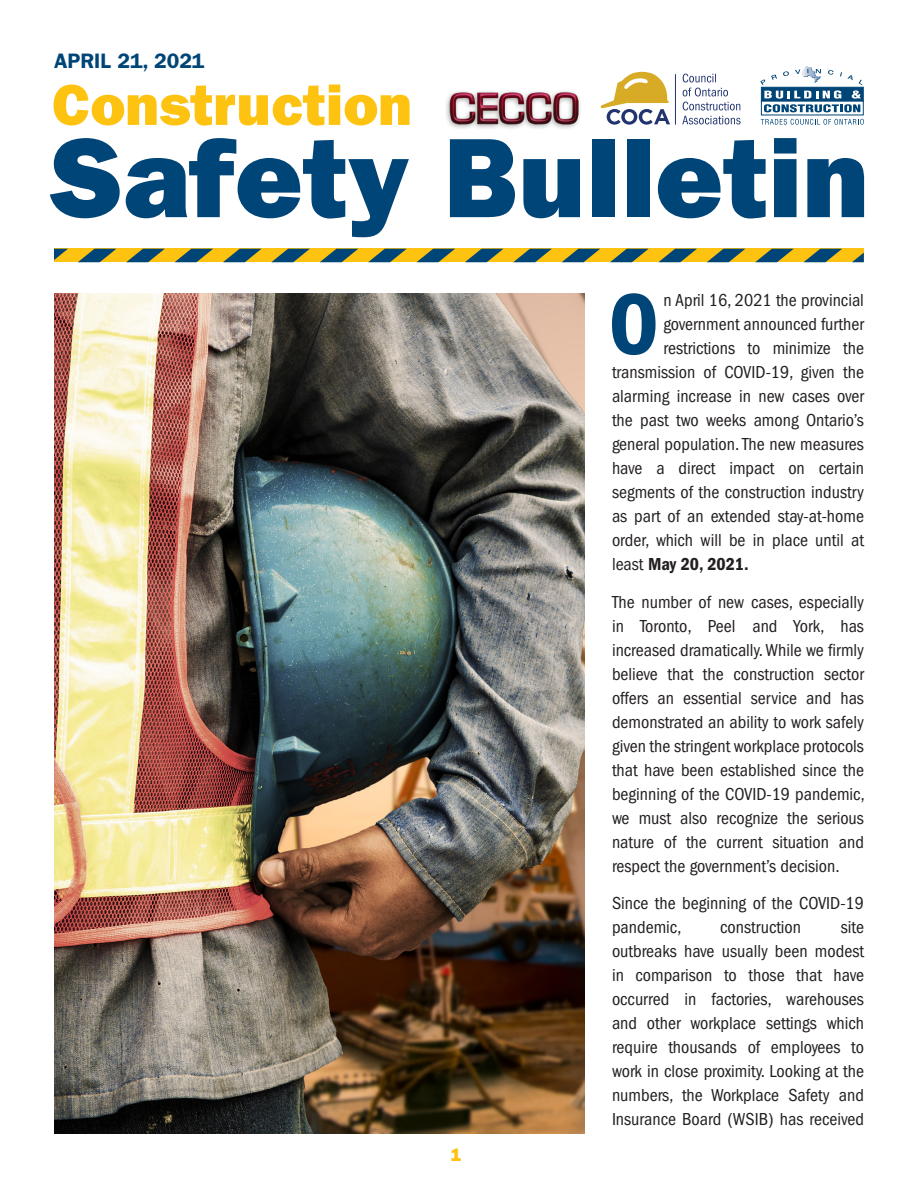
<style>
.page{position:relative;width:918px;height:1188px;background:#fff}
.page>*{position:absolute;margin:0;border:0;box-sizing:border-box;transform-origin:0 0}
.t1{font:113.55px "ITC Franklin Gothic Std Hvy";color:#004577}
.t2{font:90px "ITC Franklin Gothic Std Dm Cd";color:#004577}
.t3{font:58.05px "ITC Franklin Gothic Std Hvy";color:#fec210}
.t4{font:600 21px "ITC Franklin Gothic Std";color:#004577}
.t5{font:condensed 18px/24px "ITC Franklin Gothic Std";color:#231f20;text-align:justify}
.t6{font:18px "ITC Franklin Gothic Std Dm Cd";color:#231f20}
.t7{font:18px "ITC Franklin Gothic Std Hvy";color:#fec210}
.s1{font-family:"ITC Franklin Gothic Std";font-stretch:condensed}
</style>
<div class="page">
<svg style="left:862px;top:87px;width:2px;height:14px"></svg>
<svg style="left:761px;top:101px;width:103px;height:14px"></svg>
<svg style="left:761px;top:119px;width:103px;height:6px"></svg>
<svg style="left:760px;top:66px;width:102px;height:46px"></svg>
<img style="left:446px;top:91px;width:134px;height:38px">
<hr style="left:675px;top:74px;width:1px;height:51px;background:#22346f">
<svg style="left:601px;top:72px;width:69px;height:53px"></svg>
<svg style="left:682px;top:116px;width:59px;height:8px"></svg>
<svg style="left:683px;top:102px;width:57px;height:8px"></svg>
<svg style="left:683px;top:88px;width:45px;height:8px"></svg>
<svg style="left:683px;top:74px;width:33px;height:8px"></svg>
<div style="left:54px;top:249px;width:810px;height:13px;background:#fec210"></div>
<svg style="left:54px;top:249px;width:14px;height:11px"></svg>
<svg style="left:78px;top:249px;width:38px;height:13px"></svg>
<svg style="left:126px;top:249px;width:39px;height:13px"></svg>
<svg style="left:175px;top:249px;width:38px;height:13px"></svg>
<svg style="left:223px;top:249px;width:38px;height:13px"></svg>
<svg style="left:271px;top:249px;width:39px;height:13px"></svg>
<svg style="left:320px;top:249px;width:38px;height:13px"></svg>
<svg style="left:368px;top:249px;width:39px;height:13px"></svg>
<svg style="left:417px;top:249px;width:38px;height:13px"></svg>
<svg style="left:465px;top:249px;width:38px;height:13px"></svg>
<svg style="left:513px;top:249px;width:39px;height:13px"></svg>
<svg style="left:562px;top:249px;width:38px;height:13px"></svg>
<svg style="left:610px;top:249px;width:38px;height:13px"></svg>
<svg style="left:659px;top:249px;width:38px;height:13px"></svg>
<svg style="left:707px;top:249px;width:38px;height:13px"></svg>
<svg style="left:755px;top:249px;width:39px;height:13px"></svg>
<svg style="left:804px;top:249px;width:38px;height:13px"></svg>
<svg style="left:852px;top:253px;width:12px;height:9px"></svg>
<img style="left:54px;top:294px;width:531px;height:840px">
<p class="t4" style="left:54px;top:49px;width:152px">APRIL 21, 2021</p>
<p class="t3" style="left:52px;top:71px;width:361px">Construction</p>
<p class="t1" style="left:48px;top:111px;width:822px">Safety Bulletin</p>
<p class="t7" style="left:451px;top:1144px;width:12px">1</p>
<p class="t2" style="left:608px;top:273px;width:52px">O</p>
<p class="t5" style="left:664px;top:288px;width:202px">n April 16, 2021 the provincial</p>
<p class="t5" style="left:664px;top:312px;width:202px">government announced further</p>
<p class="t5" style="left:664px;top:336px;width:202px">restrictions to minimize the</p>
<p class="t5" style="left:612px;top:360px;width:254px">transmission of COVID-19, given the</p>
<p class="t5" style="left:612px;top:384px;width:254px">alarming increase in new cases over</p>
<p class="t5" style="left:612px;top:408px;width:253px">the past two weeks among Ontario’s</p>
<p class="t5" style="left:612px;top:432px;width:254px">general population. The new measures</p>
<p class="t5" style="left:612px;top:456px;width:253px">have a direct impact on certain</p>
<p class="t5" style="left:612px;top:480px;width:254px">segments of the construction industry</p>
<p class="t5" style="left:612px;top:504px;width:253px">as part of an extended stay-at-home</p>
<p class="t5" style="left:612px;top:528px;width:254px">order, which will be in place until at</p>
<p class="t6" style="left:612px;top:554px;width:138px"><span class="s1">least</span> May 20, 2021.</p>
<p class="t5" style="left:612px;top:590px;width:254px">The number of new cases, especially in Toronto, Peel and York, has increased dramatically. While we firmly believe that the construction sector offers an essential service and has demonstrated an ability to work safely given the stringent workplace protocols that have been established since the beginning of the COVID-19 pandemic, we must also recognize the serious nature of the current situation and respect the government’s decision.</p>
<p class="t5" style="left:612px;top:891px;width:254px">Since the beginning of the COVID-19 pandemic,</p>
<p class="t5" style="left:612px;top:915px;width:254px;text-indent:229px">site outbreaks have usually been modest in comparison to those that have occurred in factories, warehouses and other workplace settings which require thousands of employees to work in close proximity. Looking at the numbers, the Workplace Safety and Insurance Board (WSIB) has received</p>
<p class="t5" style="left:720px;top:915px;width:82px">construction</p>
</div>
